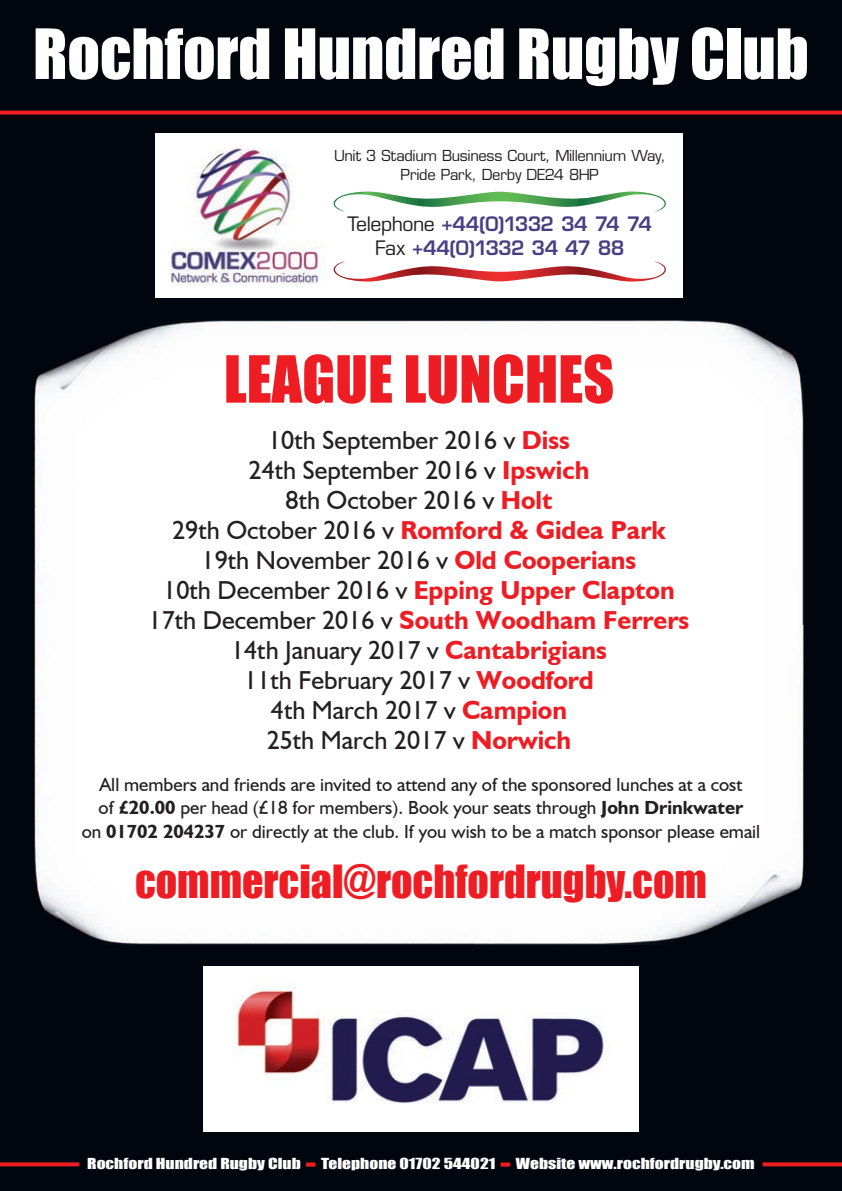
<style>
.page{position:relative;width:842px;height:1191px;background:#01060e}
.page>*{position:absolute;margin:0;border:0;box-sizing:border-box;transform-origin:0 0}
.t1{font:64px "Impact";letter-spacing:-.005em;color:#fff}
.t2{font:60px "Impact";color:#ee1d23}
.t3{font:42px "Impact";color:#ee1d23}
.t4{font:26px/30px "Humanist 521 BT";color:#231f20;text-align:center}
.t5{font:600 19.4px/23.6px "Eurostile";letter-spacing:-.045em;color:#473e81;text-align:center}
.t6{font:19px/23.4px "Humanist 521 BT";color:#231f20;text-align:center}
.t7{font:14.8px/19px "Eurostile";letter-spacing:-.025em;color:#231f20;text-align:center}
.t8{font:14px "Impact";color:#fff;scale:1.25 1}
.s1{font-weight:400;color:#231f20}
.s2{font-weight:700;color:#ee1d23}
.s3{font-weight:700}
.s4{font-size:29.4px;color:#ee1d23}
</style>
<div class="page">
<svg style="left:0;top:1162px;width:79px;height:4px"></svg>
<svg style="left:763px;top:1162px;width:78px;height:4px"></svg>
<svg style="left:0;top:111px;width:841px;height:4px;background:#d51a20"></svg>
<hr style="left:841px;top:944px;width:1px;height:218px;background:#3f3232">
<hr style="left:841px;top:1155px;width:1px;height:36px;background:#fed304">
<div style="left:34px;top:320px;width:770px;height:624px;background:#fff"></div>
<img style="left:203px;top:967px;width:435px;height:164px">
<div style="left:156px;top:133px;width:526px;height:165px;background:#fff"></div>
<img style="left:170px;top:148px;width:150px;height:139px">
<svg style="left:333px;top:191px;width:333px;height:21px"></svg>
<svg style="left:333px;top:261px;width:333px;height:20px"></svg>
<h1 class="t1" style="left:33px;top:14px;width:777px">Rochford Hundred Rugby Club</h1>
<p class="t7" style="left:334px;top:146px;width:333px">Unit 3 Stadium Business Court, Millennium Way,<br>Pride Park, Derby DE24 8HP</p>
<p class="t5" style="left:348px;top:212px;width:306px"><span class="s1">Telephone</span> +44(0)1332 34 74 74<br><span class="s1">Fax</span> +44(0)1332 34 47 88</p>
<h2 class="t2" style="left:224px;top:342px;width:392px">LEAGUE LUNCHES</h2>
<p class="t4" style="left:149px;top:424px;width:542px">10th September 2016 v <span class="s2">Diss<br></span>24th September 2016 v <span class="s2">Ipswich<br></span>8th October 2016 v <span class="s2">Holt<br></span>29th October 2016 v <span class="s2">Romford &amp; Gidea Park<br></span>19th November 2016 v <span class="s2">Old Cooperians<br></span>10th December 2016 v <span class="s2">Epping Upper Clapton<br></span>17th December 2016 v <span class="s2">South Woodham Ferrers<br></span>14th January 2017 v <span class="s2">Cantabrigians<br></span>11th February 2017 v <span class="s2">Woodford<br></span>4th March 2017 v <span class="s2">Campion<br></span>25th March 2017 v <span class="s2">Norwich</span></p>
<p class="t6" style="left:82px;top:772px;width:680px">All members and friends are invited to attend any of the sponsored lunches at a cost<br>of <span class="s3">£20.00</span> per head (£18 for members). Book your seats through <span class="s3">John Drinkwater<br></span>on <span class="s3">01702 204237</span> or directly at the club. If you wish to be a match sponsor please email</p>
<h3 class="t3" style="left:135px;top:855px;width:573px">commercial@rochfordrugby.com</h3>
<p class="t8" style="left:87px;top:1154px;width:535px">Rochford Hundred Rugby Club <span class="s4">-</span> Telephone 01702 544021 <span class="s4">-</span> Website www.rochfordrugby.com</p>
</div>
